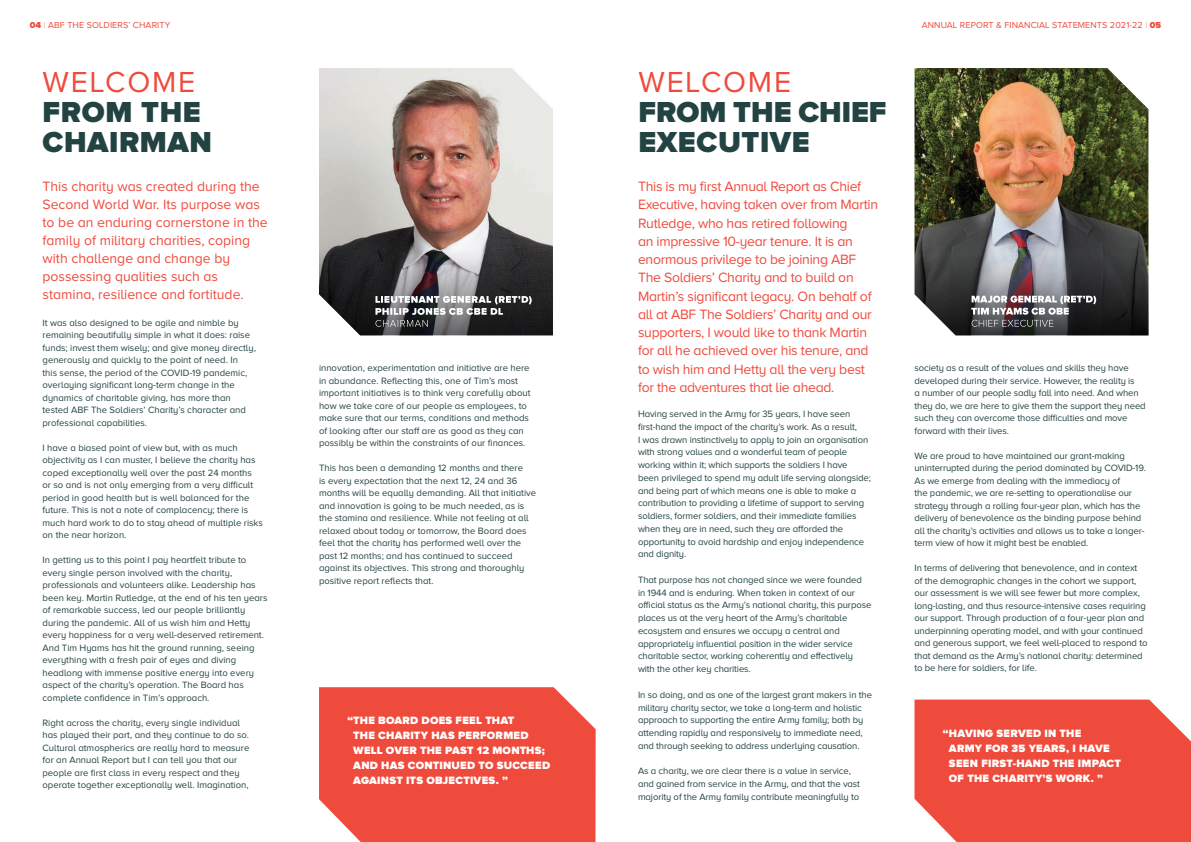
<style>
.page{position:relative;width:1191px;height:842px;background:#fff}
.page>*{position:absolute;margin:0;border:0;box-sizing:border-box;transform-origin:0 0}
.t1{font:900 30px/30px "Proxima Nova A";color:#234342}
.t2{font:900 30px/30px "Proxima Nova A";letter-spacing:.02em;color:#234342}
.t3{font:14px/18.3px "Proxima Nova A";letter-spacing:-.02em;color:#ef4b3d}
.t4{font:14px/18px "Proxima Nova A";color:#ef4b3d}
.t5{font:900 11px/15px "Proxima Nova A";letter-spacing:.025em;color:#fff}
.t6{font:9.5px/12.5px "Proxima Nova A";letter-spacing:-.01em;color:#234342}
.t7{font:9px "Proxima Nova A";letter-spacing:.01em;color:#ef4b3d}
.s1{font-weight:900}
.s2{font-weight:100}
.s3{font-weight:400;color:#ef4b3d}
</style>
<div class="page">
<img style="left:914px;top:68px;width:234px;height:186px">
<img style="left:319px;top:68px;width:234px;height:181px">
<svg style="left:319px;top:249px;width:234px;height:86px;background:#4d4b4e"></svg>
<div style="left:914px;top:699px;width:277px;height:143px;background:#ef4b3d"></div>
<div style="left:319px;top:687px;width:276px;height:155px;background:#ef4b3d"></div>
<svg style="left:375px;top:296px;width:156px;height:31px;background:#6a6a6c"></svg>
<svg style="left:914px;top:254px;width:234px;height:81px;background:#59585b"></svg>
<p class="t7" style="left:30px;top:20px;width:142px"><span class="s1">04</span> <span class="s2">|</span> ABF THE SOLDIERS’ CHARITY</p>
<p class="t7" style="left:921px;top:20px;width:241px">ANNUAL REPORT &amp; FINANCIAL STATEMENTS 2021-22 <span class="s2">|</span> <span class="s1">05</span></p>
<p class="t2" style="left:43px;top:66px;width:171px"><span class="s3">WELCOME<br></span>FROM THE<br>CHAIRMAN</p>
<p class="t1" style="left:638px;top:66px;width:250px"><span class="s3">WELCOME<br></span>FROM THE CHIEF<br>EXECUTIVE</p>
<p class="t4" style="left:43px;top:177px;width:227px">This charity was created during the Second World War. Its purpose was to be an enduring cornerstone in the family of military charities, coping with challenge and change by possessing qualities such as stamina, resilience and fortitude.</p>
<p class="t6" style="left:43px;top:316px;width:215px">It was also designed to be agile and nimble by remaining beautifully simple in what it does: raise funds; invest them wisely; and give money directly, generously and quickly to the point of need. In<br>this sense, the period of the COVID-19 pandemic, overlaying significant long-term change in the dynamics of charitable giving, has more than tested ABF The Soldiers’ Charity’s character and professional capabilities.</p>
<p class="t6" style="left:43px;top:441px;width:222px">I have a biased point of view but, with as much objectivity as I can muster, I believe the charity has coped exceptionally well over the past 24 months<br>or so and is not only emerging from a very difficult period in good health but is well balanced for the future. This is not a note of complacency; there is much hard work to do to stay ahead of multiple risks on the near horizon.</p>
<p class="t6" style="left:43px;top:554px;width:226px">In getting us to this point I pay heartfelt tribute to every single person involved with the charity, professionals and volunteers alike. Leadership has been key. Martin Rutledge, at the end of his ten years of remarkable success, led our people brilliantly during the pandemic. All of us wish him and Hetty every happiness for a very well-deserved retirement.<br>And Tim Hyams has hit the ground running, seeing everything with a fresh pair of eyes and diving headlong with immense positive energy into every aspect of the charity’s operation. The Board has complete confidence in Tim’s approach.</p>
<p class="t6" style="left:43px;top:716px;width:208px">Right across the charity, every single individual has played their part, and they continue to do so.<br>Cultural atmospherics are really hard to measure for an Annual Report but I can tell you that our people are first class in every respect and they operate together exceptionally well. Imagination,</p>
<p class="t6" style="left:319px;top:362px;width:213px">innovation, experimentation and initiative are here in abundance. Reflecting this, one of Tim’s most important initiatives is to think very carefully about how we take care of our people as employees, to make sure that our terms, conditions and methods of looking after our staff are as good as they can possibly be within the constraints of our finances.</p>
<p class="t6" style="left:319px;top:462px;width:219px">This has been a demanding 12 months and there<br>is every expectation that the next 12, 24 and 36 months will be equally demanding. All that initiative and innovation is going to be much needed, as is the stamina and resilience. While not feeling at all relaxed about today or tomorrow, the Board does feel that the charity has performed well over the past 12 months; and has continued to succeed against its objectives. This strong and thoroughly positive report reflects that.</p>
<p class="t5" style="left:353px;top:712px;width:198px;text-indent:-6px">“THE BOARD DOES FEEL THAT<br>THE CHARITY HAS PERFORMED<br>WELL OVER THE PAST 12 MONTHS;<br>AND HAS CONTINUED TO SUCCEED<br>AGAINST ITS OBJECTIVES. ”</p>
<p class="t3" style="left:638px;top:177px;width:241px">This is my first Annual Report as Chief Executive, having taken over from Martin Rutledge, who has retired following<br>an impressive 10-year tenure. It is an enormous privilege to be joining ABF The Soldiers’ Charity and to build on Martin’s significant legacy. On behalf of all at ABF The Soldiers’ Charity and our supporters, I would like to thank Martin for all he achieved over his tenure, and to wish him and Hetty all the very best for the adventures that lie ahead.</p>
<p class="t6" style="left:638px;top:407px;width:234px;line-height:12.8px">Having served in the Army for 35 years, I have seen first-hand the impact of the charity’s work. As a result,<br>I was drawn instinctively to apply to join an organisation with strong values and a wonderful team of people working within it; which supports the soldiers I have been privileged to spend my adult life serving alongside; and being part of which means one is able to make a contribution to providing a lifetime of support to serving soldiers, former soldiers, and their immediate families when they are in need, such they are afforded the opportunity to avoid hardship and enjoy independence and dignity.</p>
<p class="t6" style="left:638px;top:573px;width:235px;line-height:12.8px">That purpose has not changed since we were founded in 1944 and is enduring. When taken in context of our official status as the Army’s national charity, this purpose places us at the very heart of the Army’s charitable ecosystem and ensures we occupy a central and appropriately influential position in the wider service charitable sector, working coherently and effectively with the other key charities.</p>
<p class="t6" style="left:638px;top:688px;width:235px;line-height:12.8px">In so doing, and as one of the largest grant makers in the military charity sector, we take a long-term and holistic approach to supporting the entire Army family; both by attending rapidly and responsively to immediate need, and through seeking to address underlying causation.</p>
<p class="t6" style="left:638px;top:765px;width:223px;line-height:12.8px">As a charity, we are clear there is a value in service, and gained from service in the Army, and that the vast majority of the Army family contribute meaningfully to</p>
<p class="t6" style="left:914px;top:362px;width:233px">society as a result of the values and skills they have developed during their service. However, the reality is<br>a number of our people sadly fall into need. And when they do, we are here to give them the support they need such they can overcome those difficulties and move forward with their lives.</p>
<p class="t6" style="left:914px;top:449px;width:233px">We are proud to have maintained our grant-making uninterrupted during the period dominated by COVID-19.<br>As we emerge from dealing with the immediacy of<br>the pandemic, we are re-setting to operationalise our strategy through a rolling four-year plan, which has the delivery of benevolence as the binding purpose behind all the charity’s activities and allows us to take a longer&shy;term view of how it might best be enabled.</p>
<p class="t6" style="left:914px;top:562px;width:234px">In terms of delivering that benevolence, and in context of the demographic changes in the cohort we support, our assessment is we will see fewer but more complex, long-lasting, and thus resource-intensive cases requiring our support. Through production of a four-year plan and underpinning operating model, and with your continued and generous support, we feel well-placed to respond to that demand as the Army’s national charity: determined to be here for soldiers, for life.</p>
<p class="t5" style="left:949px;top:725px;width:173px;text-indent:-6px">“HAVING SERVED IN THE<br>ARMY FOR 35 YEARS, I HAVE<br>SEEN FIRST-HAND THE IMPACT<br>OF THE CHARITY’S WORK. ”</p>
</div>
